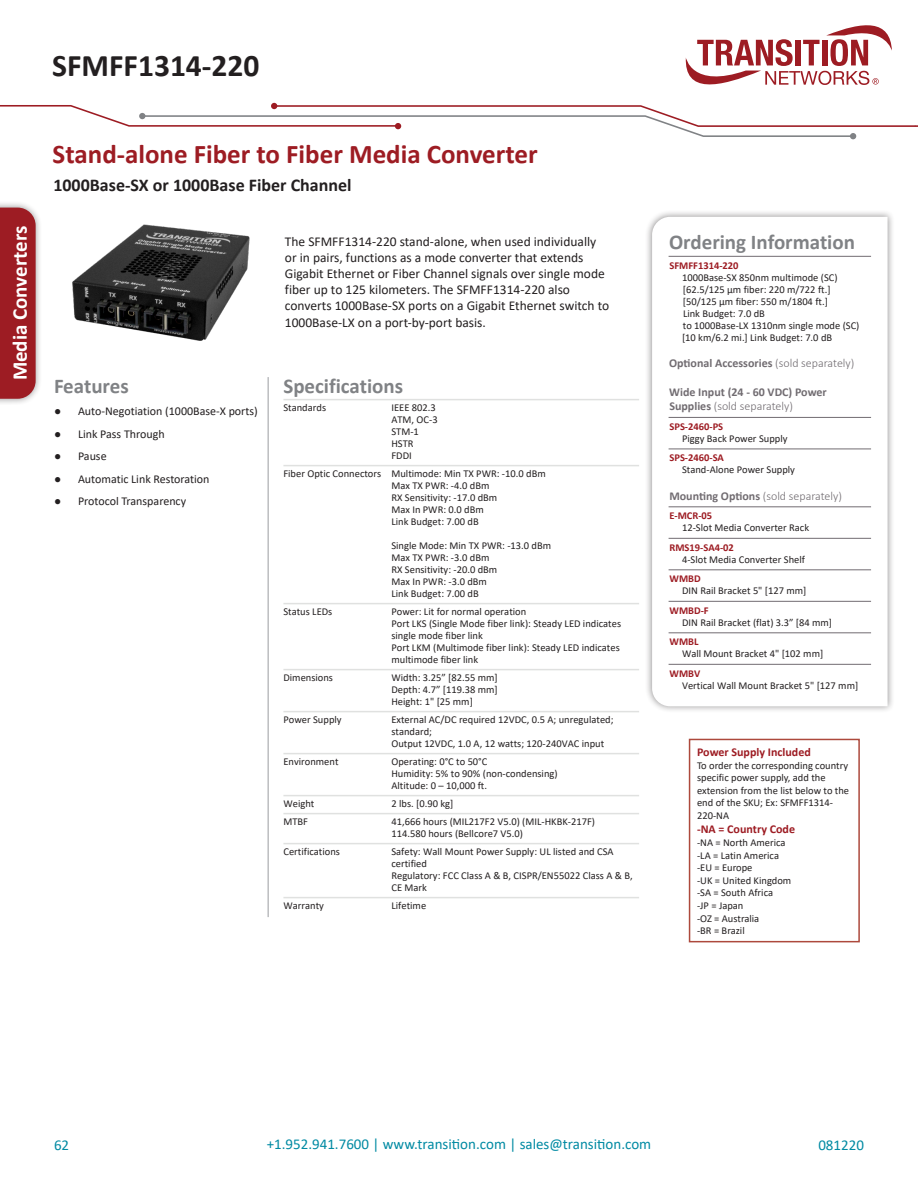
<style>
.page{position:relative;width:918px;height:1188px;background:#fff}
.page>*{position:absolute;margin:0;border:0;box-sizing:border-box;transform-origin:0 0}
._2020_Page_Title{font:700 31.5px "Calibri";color:#231f20}
._2020_Red_Title_Desc{font:700 27px "Calibri";color:#9d1c23}
._2020_Ordering_Info{font:700 21px "Calibri";color:#808285}
.t1{font:700 21px "Calibri";color:#fff}
._2020_Black_Title_Pr{font:700 18px "Calibri";color:#231f20}
.t2{font:15px "Calibri";color:#008aa3}
._2020_Paragraph_Desc{font:13.5px/16.2px "Calibri";color:#231f20}
.t3{font:12px "Calibri";color:#231f20}
._2020_Optional_Acces{font:700 12px/14.4px "Calibri";color:#716c71}
._2020_Power_Supply{font:700 12px "Calibri";color:#9d1c23}
._2020_Optional_Acces-2{font:300 12px "Calibri";color:#716c71}
._2020_Specs_Body{font:10.5px/12px "Calibri";color:#231f20}
._2020_SKU_descriptio{font:10.5px/12px "Calibri";color:#231f20}
._2020_Power_Supply-2{font:10.5px/12.6px "Calibri";color:#231f20}
._2020_SKU_Title{font:700 10.5px "Calibri";color:#9d1c23}
.s1{font-weight:300}
.s2{font-weight:700}
</style>
<div class="page">
<hr style="left:283px;top:399px;width:356px;height:1px;background:#e0e1e0">
<hr style="left:283px;top:465px;width:356px;height:1px;background:#e0e1e0">
<hr style="left:283px;top:603px;width:356px;height:1px;background:#e0e1e0">
<hr style="left:283px;top:669px;width:356px;height:1px;background:#e0e1e0">
<hr style="left:283px;top:711px;width:356px;height:1px;background:#e0e1e0">
<hr style="left:283px;top:753px;width:356px;height:1px;background:#e0e1e0">
<hr style="left:283px;top:795px;width:356px;height:1px;background:#e0e1e0">
<hr style="left:283px;top:813px;width:356px;height:1px;background:#e0e1e0">
<hr style="left:283px;top:843px;width:356px;height:1px;background:#e0e1e0">
<hr style="left:283px;top:897px;width:356px;height:1px;background:#e0e1e0">
<div style="left:645px;top:210px;width:250px;height:504px;background:#231f20;opacity:.48"></div>
<svg style="left:652px;top:217px;width:236px;height:489px"></svg>
<hr style="left:669px;top:256px;width:202px;height:1px;background:#716c71">
<hr style="left:669px;top:417px;width:202px;height:1px;background:#716c71">
<hr style="left:669px;top:449px;width:202px;height:1px;background:#716c71">
<hr style="left:669px;top:506px;width:202px;height:1px;background:#716c71">
<hr style="left:669px;top:538px;width:202px;height:1px;background:#716c71">
<hr style="left:669px;top:569px;width:202px;height:1px;background:#716c71">
<hr style="left:669px;top:601px;width:202px;height:1px;background:#716c71">
<hr style="left:669px;top:632px;width:202px;height:1px;background:#716c71">
<hr style="left:669px;top:664px;width:202px;height:1px;background:#716c71">
<img style="left:72px;top:224px;width:178px;height:117px">
<svg style="left:685px;top:25px;width:207px;height:60px"></svg>
<svg style="left:0;top:103px;width:918px;height:36px"></svg>
<div style="left:689px;top:739px;width:171px;height:203px;border:2px solid #ad493c"></div>
<div style="left:0;top:201px;width:43px;height:205px;background:#231f20;opacity:.48"></div>
<div style="left:0;top:208px;width:36px;height:191px;background:#9d1c23"></div>
<hr style="left:267px;top:377px;width:2px;height:540px;background:#bcbdc0">
<p class="_2020_Page_Title" style="left:52px;top:43px;width:209px">SFMFF1314-220</p>
<h3 class="t1" style="left:5px;top:380px;width:156px;rotate:-90deg">Media Converters</h3>
<p class="_2020_Red_Title_Desc" style="left:53px;top:135px;width:486px">Stand-alone Fiber to Fiber Media Converter</p>
<p class="_2020_Black_Title_Pr" style="left:53px;top:172px;width:300px">1000Base-SX or 1000Base Fiber Channel</p>
<p class="_2020_Ordering_Info" style="left:54px;top:371px;width:76px">Features</p>
<p class="t3" style="left:54px;top:403px;width:205px">● Auto-Negotiation (1000Base-X ports)</p>
<p class="t3" style="left:54px;top:426px;width:112px">● Link Pass Through</p>
<p class="t3" style="left:54px;top:448px;width:54px">● Pause</p>
<p class="t3" style="left:54px;top:471px;width:157px">● Automatic Link Restoration</p>
<p class="t3" style="left:54px;top:493px;width:134px">● Protocol Transparency</p>
<p class="_2020_Paragraph_Desc" style="left:285px;top:233px;width:326px">The SFMFF1314-220 stand-alone, when used individually or in pairs, functions as a mode converter that extends Gigabit Ethernet or Fiber Channel signals over single mode fiber up to 125 kilometers. The SFMFF1314-220 also converts 1000Base-SX ports on a Gigabit Ethernet switch to 1000Base-LX on a port-by-port basis.</p>
<p class="_2020_Ordering_Info" style="left:283px;top:371px;width:121px">Specifications</p>
<p class="_2020_Specs_Body" style="left:283px;top:401px;width:44px">Standards</p>
<p class="_2020_Specs_Body" style="left:391px;top:401px;width:48px">IEEE 802.3<br>ATM, OC-3<br>STM-1<br>HSTR<br>FDDI</p>
<p class="_2020_Specs_Body" style="left:391px;top:467px;width:156px;text-indent:-108px">Fiber Optic Connectors Multimode: Min TX PWR: -10.0 dBm<br>Max TX PWR: -4.0 dBm<br>RX Sensitivity: -17.0 dBm<br>Max In PWR: 0.0 dBm<br>Link Budget: 7.00 dB</p>
<p class="_2020_Specs_Body" style="left:391px;top:539px;width:161px">Single Mode: Min TX PWR: -13.0 dBm<br>Max TX PWR: -3.0 dBm<br>RX Sensitivity: -20.0 dBm<br>Max In PWR: -3.0 dBm<br>Link Budget: 7.00 dB</p>
<p class="_2020_Specs_Body" style="left:283px;top:605px;width:50px">Status LEDs</p>
<p class="_2020_Specs_Body" style="left:391px;top:605px;width:231px">Power: Lit for normal operation<br>Port LKS (Single Mode fiber link): Steady LED indicates single mode fiber link<br>Port LKM (Multimode fiber link): Steady LED indicates multimode fiber link</p>
<p class="_2020_Specs_Body" style="left:283px;top:671px;width:51px">Dimensions</p>
<p class="_2020_Specs_Body" style="left:391px;top:671px;width:108px;text-align:justify">Width: 3.25” [82.55 mm] Depth: 4.7” [119.38 mm] Height: 1" [25 mm]</p>
<p class="_2020_Specs_Body" style="left:283px;top:713px;width:60px">Power Supply</p>
<p class="_2020_Specs_Body" style="left:391px;top:713px;width:224px">External AC/DC required 12VDC, 0.5 A; unregulated; standard;<br>Output 12VDC, 1.0 A, 12 watts; 120-240VAC input</p>
<p class="_2020_Specs_Body" style="left:283px;top:755px;width:57px">Environment</p>
<p class="_2020_Specs_Body" style="left:391px;top:755px;width:168px">Operating: 0°C to 50°C<br>Humidity: 5% to 90% (non-condensing)<br>Altitude: 0 – 10,000 ft.</p>
<p class="_2020_Specs_Body" style="left:283px;top:797px;width:32px">Weight</p>
<p class="_2020_Specs_Body" style="left:391px;top:797px;width:63px">2 lbs. [0.90 kg]</p>
<p class="_2020_Specs_Body" style="left:283px;top:815px;width:26px">MTBF</p>
<p class="_2020_Specs_Body" style="left:391px;top:815px;width:205px">41,666 hours (MIL217F2 V5.0) (MIL-HKBK-217F)<br>114.580 hours (Bellcore7 V5.0)</p>
<p class="_2020_Specs_Body" style="left:283px;top:845px;width:58px">Certifications</p>
<p class="_2020_Specs_Body" style="left:391px;top:845px;width:243px">Safety: Wall Mount Power Supply: UL listed and CSA certified<br>Regulatory: FCC Class A &amp; B, CISPR/EN55022 Class A &amp; B,<br>CE Mark</p>
<p class="_2020_Specs_Body" style="left:283px;top:899px;width:42px">Warranty</p>
<p class="_2020_Specs_Body" style="left:391px;top:899px;width:36px">Lifetime</p>
<p class="_2020_Ordering_Info" style="left:669px;top:227px;width:187px">Ordering Information</p>
<p class="_2020_SKU_Title" style="left:669px;top:258px;width:71px">SFMFF1314-220</p>
<p class="_2020_SKU_descriptio" style="left:682px;top:271px;width:179px">1000Base-SX 850nm multimode (SC) [62.5/125 µm fiber: 220 m/722 ft.] [50/125 µm fiber: 550 m/1804 ft.]<br>Link Budget: 7.0 dB<br>to 1000Base-LX 1310nm single mode (SC)</p>
<p class="_2020_SKU_descriptio" style="left:682px;top:331px;width:152px">[10 km/6.2 mi.] Link Budget: 7.0 dB</p>
<p class="_2020_Optional_Acces" style="left:669px;top:356px;width:187px">Optional Accessories <span class="s1">(sold separately)</span></p>
<p class="_2020_Optional_Acces" style="left:669px;top:384px;width:159px">Wide Input (24 - 60 VDC) Power<br>Supplies <span class="s1">(sold separately)</span></p>
<p class="_2020_SKU_Title" style="left:669px;top:419px;width:55px">SPS-2460-PS</p>
<p class="_2020_SKU_descriptio" style="left:682px;top:432px;width:107px">Piggy Back Power Supply</p>
<p class="_2020_SKU_Title" style="left:669px;top:450px;width:56px">SPS-2460-SA</p>
<p class="_2020_SKU_descriptio" style="left:682px;top:463px;width:114px">Stand-Alone Power Supply</p>
<p class="_2020_Optional_Acces-2" style="left:669px;top:488px;width:174px"><span class="s2">Mounting Options</span> (sold separately)</p>
<p class="_2020_SKU_Title" style="left:669px;top:508px;width:44px">E-MCR-05</p>
<p class="_2020_SKU_descriptio" style="left:682px;top:521px;width:129px">12-Slot Media Converter Rack</p>
<p class="_2020_SKU_Title" style="left:669px;top:540px;width:66px">RMS19-SA4-02</p>
<p class="_2020_SKU_descriptio" style="left:682px;top:553px;width:124px">4-Slot Media Converter Shelf</p>
<p class="_2020_SKU_Title" style="left:670px;top:571px;width:33px">WMBD</p>
<p class="_2020_SKU_descriptio" style="left:682px;top:584px;width:126px">DIN Rail Bracket 5" [127 mm]</p>
<p class="_2020_SKU_Title" style="left:670px;top:603px;width:41px">WMBD-F</p>
<p class="_2020_SKU_descriptio" style="left:682px;top:616px;width:152px">DIN Rail Bracket (flat) 3.3” [84 mm]</p>
<p class="_2020_SKU_Title" style="left:670px;top:634px;width:31px">WMBL</p>
<p class="_2020_SKU_descriptio" style="left:682px;top:647px;width:143px">Wall Mount Bracket 4" [102 mm]</p>
<p class="_2020_SKU_Title" style="left:670px;top:666px;width:32px">WMBV</p>
<p class="_2020_SKU_descriptio" style="left:682px;top:679px;width:178px">Vertical Wall Mount Bracket 5" [127 mm]</p>
<p class="_2020_Power_Supply" style="left:697px;top:744px;width:115px">Power Supply Included</p>
<p class="_2020_Power_Supply-2" style="left:697px;top:759px;width:154px">To order the corresponding country specific power supply, add the extension from the list below to the end of the SKU; Ex: SFMFF1314-<br>220-NA</p>
<p class="_2020_Power_Supply" style="left:697px;top:821px;width:99px">-NA = Country Code</p>
<p class="_2020_Power_Supply-2" style="left:697px;top:836px;width:90px">-NA = North America</p>
<p class="_2020_Power_Supply-2" style="left:697px;top:849px;width:83px">-LA = Latin America</p>
<p class="_2020_Power_Supply-2" style="left:697px;top:861px;width:57px">-EU = Europe</p>
<p class="_2020_Power_Supply-2" style="left:697px;top:874px;width:96px">-UK = United Kingdom</p>
<p class="_2020_Power_Supply-2" style="left:697px;top:886px;width:78px">-SA = South Africa</p>
<p class="_2020_Power_Supply-2" style="left:697px;top:899px;width:48px">-JP = Japan</p>
<p class="_2020_Power_Supply-2" style="left:697px;top:912px;width:64px">-OZ = Australia</p>
<p class="_2020_Power_Supply-2" style="left:697px;top:924px;width:49px">-BR = Brazil</p>
<h3 class="t2" style="left:54px;top:1135px;width:17px">62</h3>
<h3 class="t2" style="left:267px;top:1133px;width:386px">+1.952.941.7600 | www.transition.com | sales@transition.com</h3>
<h3 class="t2" style="left:818px;top:1134px;width:47px">081220</h3>
</div>
